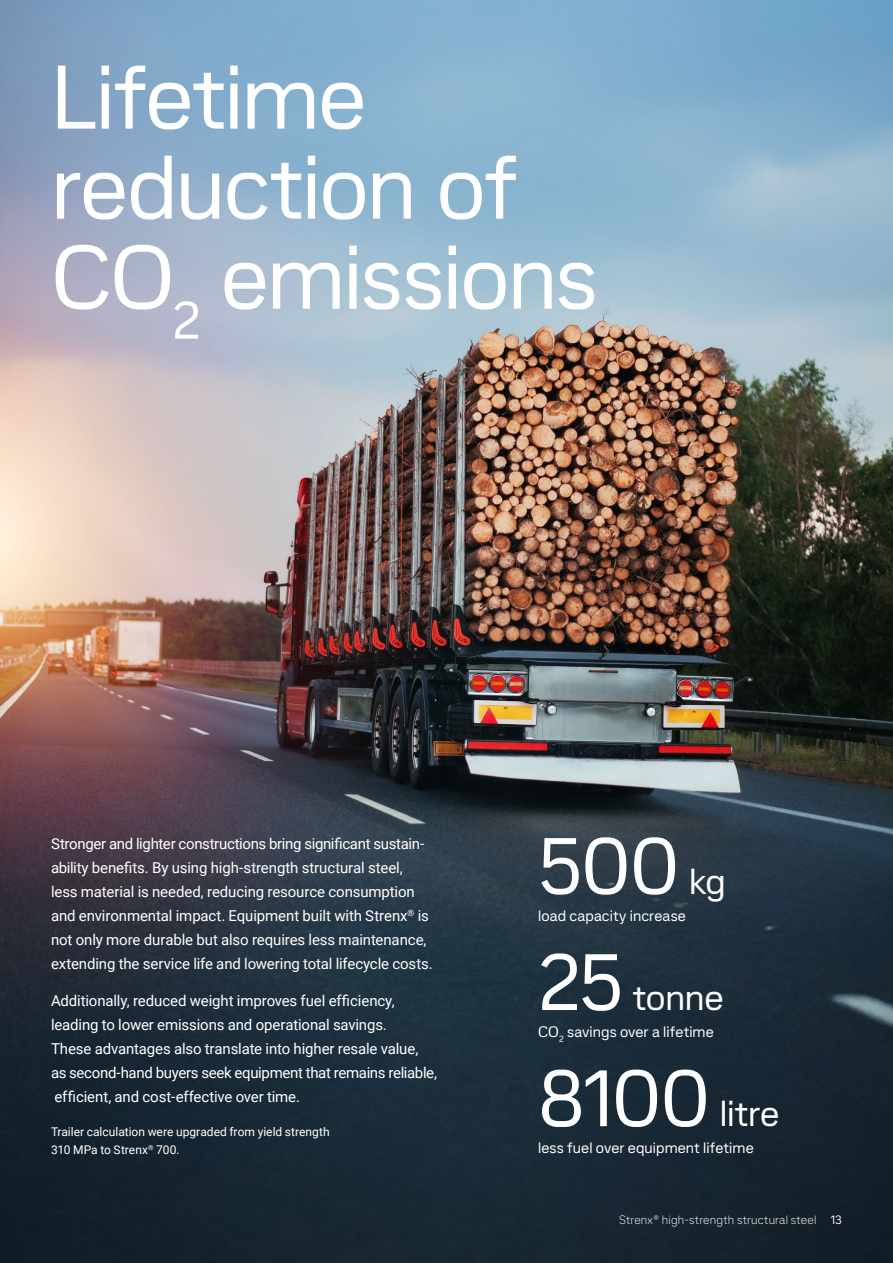
<style>
.page{position:relative;width:893px;height:1263px;background:#fff}
.page>*{position:absolute;margin:0;border:0;box-sizing:border-box;transform-origin:0 0}
.t1{font:90px/90px "SSAB Sans";letter-spacing:-.02em;color:#fff}
.t2{font:79.65px "SSAB Sans";color:#fff}
.t3{font:36px "SSAB Sans";letter-spacing:-.005em;color:#fff}
.Body{font:15px/24px "Roboto";letter-spacing:-.01em;color:#fff}
.t4{font:15px "SSAB Sans";letter-spacing:.005em;color:#fff}
.Body-2{font:12px/18px "Roboto";color:#fff}
.t5{font:300 12px "SSAB Sans";letter-spacing:.015em;color:#fff}
.s1{font-size:36px}
.s2{font-size:79.65px}
.s3{font-weight:400;color:#000}
</style>
<div class="page">
<img style="left:0;top:0;width:893px;height:1263px">
<h1 class="t1" style="left:51px;top:53px;width:548px">Lifetime reduction of<br>CO<sub>2</sub> emissions</h1>
<p class="Body" style="left:51px;top:831px;width:383px">Stronger and lighter constructions bring significant sustain&shy;ability benefits. By using high-strength structural steel, less material is needed, reducing resource consumption and environmental impact. Equipment built with Strenx<sup>®</sup> is not only more durable but also requires less maintenance, extending the service life and lowering total lifecycle costs.</p>
<p class="Body" style="left:51px;top:988px;width:387px">Additionally, reduced weight improves fuel efficiency, leading to lower emissions and operational savings.<br>These advantages also translate into higher resale value, as second-hand buyers seek equipment that remains reliable, efficient, and cost-effective over time.</p>
<p class="Body-2" style="left:51px;top:1122px;width:280px">Trailer calculation were upgraded from yield strength<br>310 MPa to Strenx<sup>®</sup> 700.</p>
<h1 class="t2" style="left:538px;top:817px;width:189px">500 <span class="s1">kg</span></h1>
<h6 class="t4" style="left:538px;top:906px;width:149px">load capacity increase</h6>
<h1 class="t3" style="left:538px;top:975px;width:187px"><span class="s2">25</span> tonne</h1>
<h6 class="t4" style="left:538px;top:1022px;width:177px">CO<sub>2</sub> savings over a lifetime</h6>
<h1 class="t3" style="left:538px;top:1092px;width:243px"><span class="s2">8100</span> litre</h1>
<h6 class="t4" style="left:538px;top:1139px;width:217px">less fuel over equipment lifetime</h6>
<h6 class="t5" style="left:619px;top:1212px;width:224px">Strenx® high-strength structural steel <span class="s3">13</span></h6>
</div>
